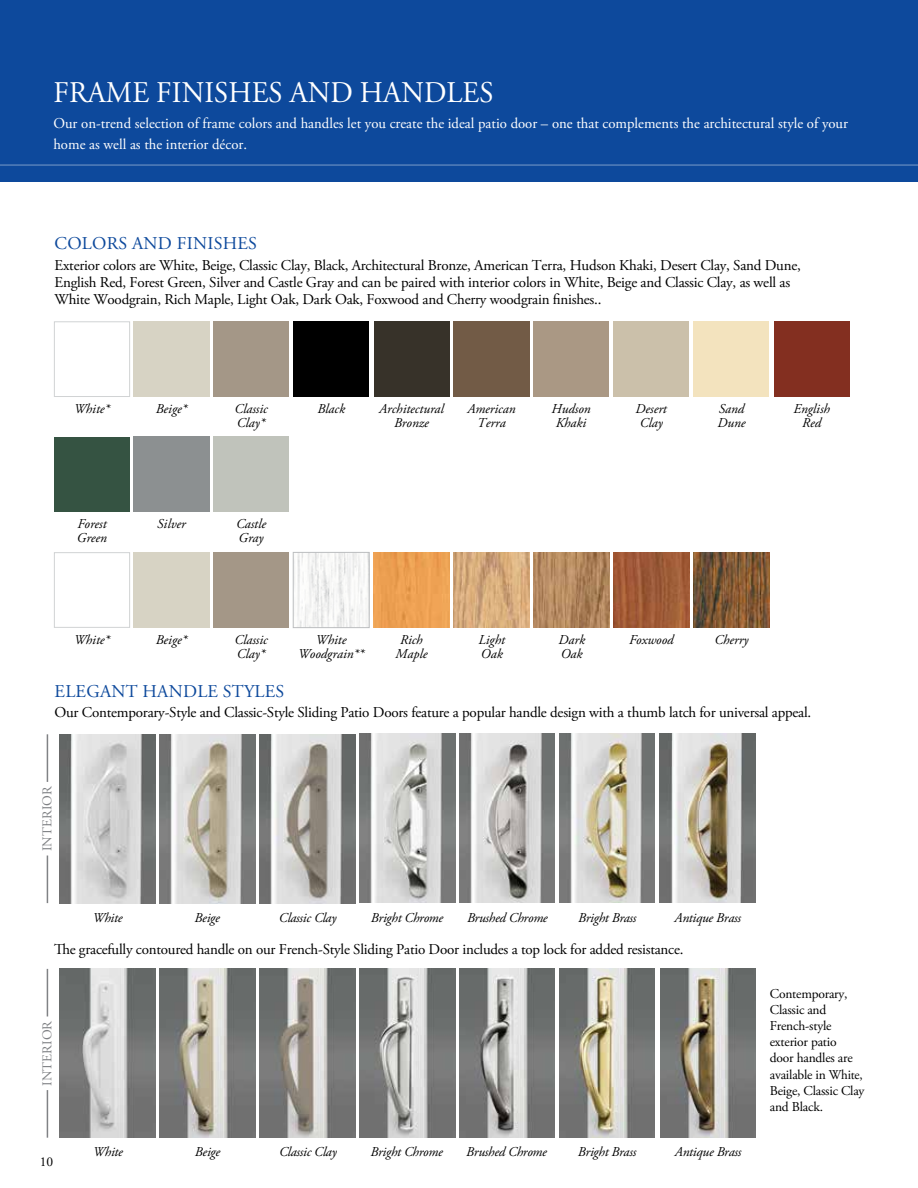
<style>
.page{position:relative;width:918px;height:1188px;background:#fff}
.page>*{position:absolute;margin:0;border:0;box-sizing:border-box;transform-origin:0 0}
.t1{font:30px "Adobe Garamond Pro";letter-spacing:.005em;color:#fff;scale:.96 1}
.t2{font:18px "Adobe Garamond Pro";letter-spacing:.015em;color:#0d499c}
.t3{font:15px/17.2px "Adobe Garamond Pro";letter-spacing:-.015em;color:#000}
.t4{font:15px/21px "Adobe Garamond Pro";color:#fff}
.t5{font:italic 13.5px/13.5px "Adobe Garamond Pro";color:#000;text-align:center}
.t6{font:13.5px/16.2px "Adobe Garamond Pro";letter-spacing:-.015em;color:#000}
.t7{font:13.5px "Adobe Garamond Pro";color:#808285}
</style>
<div class="page">
<div style="left:0;top:0;width:918px;height:182px;background:#0d499c"></div>
<hr style="left:0;top:164px;width:918px;height:2px;background:#5580ba">
<div style="left:54px;top:321px;width:76px;height:76px;background:#fff;border:1px solid #d1d3d4"></div>
<div style="left:133px;top:321px;width:77px;height:76px;background:#d7d3c4"></div>
<div style="left:213px;top:321px;width:76px;height:76px;background:#a49787"></div>
<div style="left:54px;top:437px;width:76px;height:75px;background:#355342"></div>
<div style="left:133px;top:437px;width:77px;height:75px;background:#8c9091"></div>
<div style="left:213px;top:437px;width:76px;height:75px;background:#c0c3bb"></div>
<div style="left:293px;top:321px;width:76px;height:76px;background:#000"></div>
<div style="left:374px;top:321px;width:75px;height:76px;background:#373229"></div>
<img style="left:374px;top:552px;width:75px;height:76px">
<img style="left:454px;top:552px;width:76px;height:76px">
<img style="left:534px;top:552px;width:76px;height:76px">
<img style="left:613px;top:552px;width:76px;height:76px">
<img style="left:693px;top:552px;width:76px;height:76px">
<div style="left:54px;top:552px;width:76px;height:76px;background:#fff;border:1px solid #d1d3d4"></div>
<div style="left:133px;top:552px;width:77px;height:76px;background:#d7d3c4"></div>
<div style="left:213px;top:552px;width:76px;height:76px;background:#a49787"></div>
<img style="left:297px;top:554px;width:71px;height:72px">
<div style="left:293px;top:552px;width:77px;height:76px;border:1px solid #bcbec0"></div>
<div style="left:453px;top:321px;width:77px;height:76px;background:#725b46"></div>
<div style="left:533px;top:321px;width:76px;height:76px;background:#aa9884"></div>
<div style="left:613px;top:321px;width:76px;height:76px;background:#cbc0aa"></div>
<div style="left:693px;top:321px;width:76px;height:76px;background:#f3e3be"></div>
<div style="left:774px;top:321px;width:76px;height:76px;background:#832f20"></div>
<hr style="left:47px;top:969px;width:1px;height:47px;background:#808285">
<hr style="left:47px;top:1090px;width:1px;height:48px;background:#808285">
<img style="left:59px;top:969px;width:96px;height:169px">
<img style="left:159px;top:969px;width:96px;height:169px">
<img style="left:259px;top:969px;width:96px;height:169px">
<img style="left:359px;top:968px;width:96px;height:169px">
<img style="left:459px;top:968px;width:96px;height:169px">
<img style="left:559px;top:968px;width:96px;height:169px">
<img style="left:660px;top:968px;width:96px;height:169px">
<img style="left:59px;top:734px;width:96px;height:169px">
<img style="left:159px;top:734px;width:96px;height:169px">
<img style="left:259px;top:734px;width:96px;height:169px">
<img style="left:359px;top:734px;width:96px;height:169px">
<img style="left:459px;top:734px;width:96px;height:169px">
<img style="left:559px;top:734px;width:96px;height:169px">
<img style="left:660px;top:734px;width:95px;height:169px">
<hr style="left:47px;top:734px;width:1px;height:48px;background:#808285">
<hr style="left:47px;top:856px;width:1px;height:47px;background:#808285">
<h1 class="t1" style="left:54px;top:75px;width:460px">FRAME FINISHES AND HANDLES</h1>
<p class="t4" style="left:53px;top:114px;width:796px">Our on-trend selection of frame colors and handles let you create the ideal patio door – one that complements the architectural style of your home as well as the interior décor.</p>
<p class="t2" style="left:55px;top:233px;width:204px">COLORS AND FINISHES</p>
<p class="t3" style="left:54px;top:257px;width:748px">Exterior colors are White, Beige, Classic Clay, Black, Architectural Bronze, American Terra, Hudson Khaki, Desert Clay, Sand Dune,<br>English Red, Forest Green, Silver and Castle Gray and can be paired with interior colors in White, Beige and Classic Clay, as well as<br>White Woodgrain, Rich Maple, Light Oak, Dark Oak, Foxwood and Cherry woodgrain finishes..</p>
<p class="t5" style="left:74px;top:402px;width:37px">White*</p>
<p class="t5" style="left:156px;top:402px;width:33px">Beige*</p>
<p class="t5" style="left:234px;top:403px;width:35px;text-align:left">Classic<br>Clay*</p>
<p class="t5" style="left:77px;top:518px;width:32px;text-align:left">Forest<br>Green</p>
<p class="t5" style="left:157px;top:518px;width:30px">Silver</p>
<p class="t5" style="left:236px;top:518px;width:32px;text-align:left">Castle<br>Gray</p>
<p class="t5" style="left:317px;top:403px;width:29px">Black</p>
<p class="t5" style="left:379px;top:403px;width:66px">Architectural<br>Bronze</p>
<p class="t5" style="left:467px;top:402px;width:50px">American<br>Terra</p>
<p class="t5" style="left:551px;top:403px;width:41px">Hudson<br>Khaki</p>
<p class="t5" style="left:636px;top:403px;width:33px">Desert<br>Clay</p>
<p class="t5" style="left:717px;top:403px;width:30px;text-align:left">Sand<br>Dune</p>
<p class="t5" style="left:793px;top:403px;width:38px">English<br>Red</p>
<p class="t5" style="left:74px;top:633px;width:37px">White*</p>
<p class="t5" style="left:156px;top:633px;width:33px">Beige*</p>
<p class="t5" style="left:234px;top:633px;width:35px">Classic</p>
<p class="t5" style="left:629px;top:633px;width:46px">Foxwood</p>
<p class="t5" style="left:714px;top:633px;width:35px">Cherry</p>
<p class="t5" style="left:237px;top:647px;width:30px">Clay*</p>
<p class="t5" style="left:396px;top:633px;width:33px">Rich<br>Maple</p>
<p class="t5" style="left:479px;top:633px;width:28px;text-align:left">Light<br>Oak</p>
<p class="t5" style="left:558px;top:633px;width:28px;text-align:left">Dark<br>Oak</p>
<p class="t5" style="left:298px;top:633px;width:68px">White<br>Woodgrain**</p>
<p class="t2" style="left:55px;top:680px;width:231px">ELEGANT HANDLE STYLES</p>
<p class="t3" style="left:54px;top:704px;width:758px">Our Contemporary-Style and Classic-Style Sliding Patio Doors feature a popular handle design with a thumb latch for universal appeal.</p>
<p class="t7" style="left:39px;top:851px;width:67px;rotate:-90deg">INTERIOR</p>
<p class="t5" style="left:93px;top:911px;width:31px">White</p>
<p class="t5" style="left:195px;top:911px;width:27px">Beige</p>
<p class="t5" style="left:279px;top:911px;width:59px">Classic Clay</p>
<p class="t5" style="left:371px;top:911px;width:74px">Bright Chrome</p>
<p class="t5" style="left:467px;top:911px;width:82px">Brushed Chrome</p>
<p class="t5" style="left:578px;top:911px;width:60px">Bright Brass</p>
<p class="t5" style="left:675px;top:911px;width:68px">Antique Brass</p>
<p class="t3" style="left:54px;top:941px;width:631px">The gracefully contoured handle on our French-Style Sliding Patio Door includes a top lock for added resistance.</p>
<p class="t7" style="left:39px;top:1086px;width:67px;rotate:-90deg">INTERIOR</p>
<p class="t6" style="left:40px;top:1154px;width:15px">10</p>
<p class="t5" style="left:93px;top:1146px;width:31px">White</p>
<p class="t5" style="left:195px;top:1146px;width:27px">Beige</p>
<p class="t5" style="left:279px;top:1146px;width:59px">Classic Clay</p>
<p class="t5" style="left:371px;top:1145px;width:74px">Bright Chrome</p>
<p class="t5" style="left:466px;top:1145px;width:82px">Brushed Chrome</p>
<p class="t5" style="left:578px;top:1145px;width:60px">Bright Brass</p>
<p class="t5" style="left:675px;top:1145px;width:68px">Antique Brass</p>
<p class="t6" style="left:770px;top:986px;width:96px">Contemporary,<br>Classic and<br>French-style exterior patio<br>door handles are available in White,<br>Beige, Classic Clay and Black.</p>
</div>
